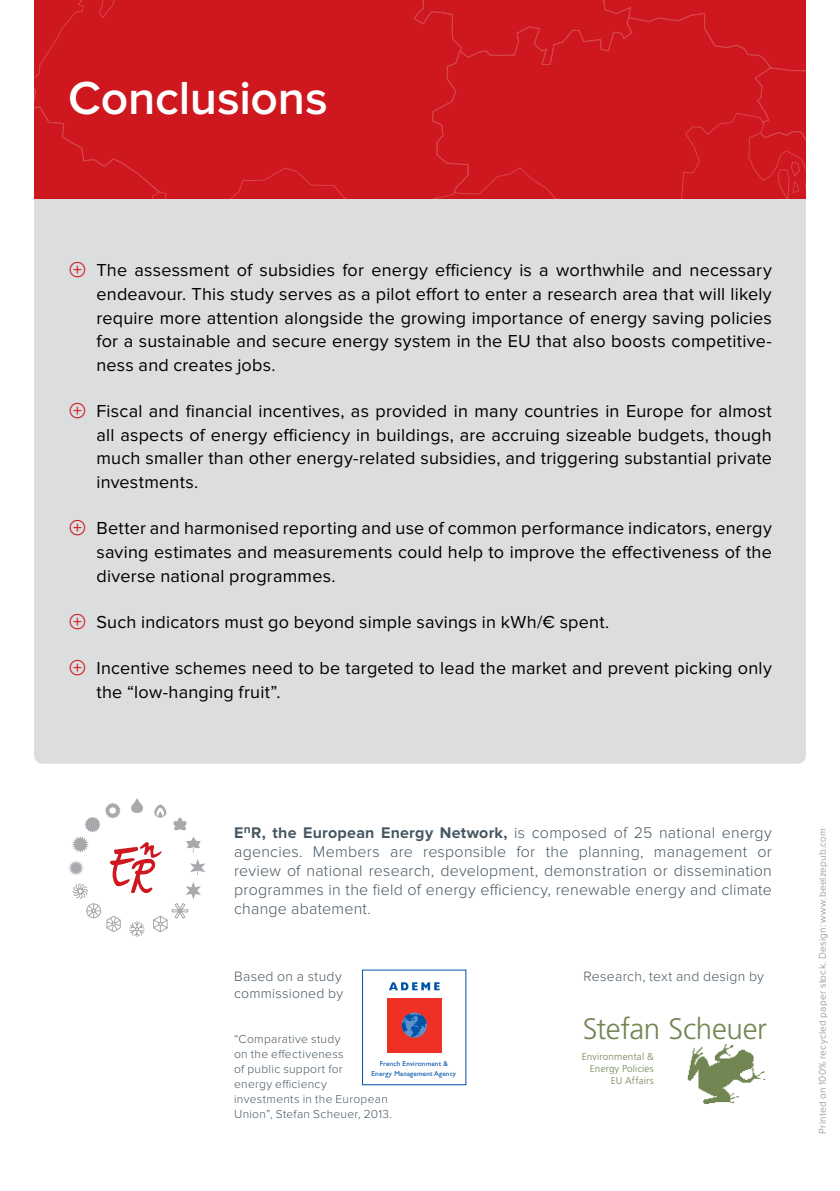
<style>
.page{position:relative;width:840px;height:1191px;background:#fff}
.page>*{position:absolute;margin:0;border:0;box-sizing:border-box;transform-origin:0 0}
.t1{font:600 48px "Proxima Nova";color:#fff}
.t2{font:300 29.6px "Frutiger";letter-spacing:-.015em;color:#718653}
.t3{font:18px/23.6px "Proxima Nova";letter-spacing:.01em;color:#000;text-align:justify}
.t4{font:300 16px/19.2px "Proxima Nova";letter-spacing:.015em;color:#485863;text-align:justify}
.t5{font:300 14px/16.8px "Proxima Nova";letter-spacing:.02em;color:#485863}
.t6{font:300 12px/15px "Proxima Nova";letter-spacing:.025em;color:#485863}
.t7{font:300 10px "Proxima Nova";letter-spacing:.025em;color:#828080}
.t8{font:300 9.8px/11.8px "Frutiger";letter-spacing:.015em;color:#718653;text-align:right}
.t9{font:7.2px/10.2px "Gill Sans";letter-spacing:.02em;color:#0054a6;text-align:center}
.s1{font-weight:700}
</style>
<div class="page">
<div style="left:34px;top:198px;width:771px;height:565px;background:#dcdddf"></div>
<svg style="left:69px;top:798px;width:136px;height:139px"></svg>
<div style="left:387px;top:998px;width:54px;height:54px;background:#ee3124"></div>
<svg style="left:401px;top:1012px;width:25px;height:25px"></svg>
<svg style="left:389px;top:982px;width:50px;height:8px"></svg>
<img style="left:687px;top:1044px;width:79px;height:60px">
<div style="left:34px;top:0;width:379px;height:198px;background:#ce171e"></div>
<div style="left:413px;top:0;width:392px;height:198px;background:#ce171e"></div>
<svg style="left:70px;top:262px;width:15px;height:16px"></svg>
<svg style="left:70px;top:403px;width:15px;height:15px"></svg>
<svg style="left:70px;top:520px;width:15px;height:15px"></svg>
<svg style="left:70px;top:613px;width:15px;height:16px"></svg>
<svg style="left:70px;top:660px;width:15px;height:15px"></svg>
<h1 class="t1" style="left:68px;top:71px;width:261px">Conclusions</h1>
<p class="t3" style="left:96px;top:259px;width:676px">The assessment of subsidies for energy efficiency is a worthwhile and necessary endeavour. This study serves as a pilot effort to enter a research area that will likely require more attention alongside the growing importance of energy saving policies for a sustainable and secure energy system in the EU that also boosts competitive&shy;ness and creates jobs.</p>
<p class="t3" style="left:96px;top:400px;width:676px">Fiscal and financial incentives, as provided in many countries in Europe for almost all aspects of energy efficiency in buildings, are accruing sizeable budgets, though much smaller than other energy-related subsidies, and triggering substantial private investments.</p>
<p class="t3" style="left:96px;top:517px;width:676px">Better and harmonised reporting and use of common performance indicators, energy saving estimates and measurements could help to improve the effectiveness of the diverse national programmes.</p>
<p class="t3" style="left:96px;top:610px;width:514px">Such indicators must go beyond simple savings in kWh/€ spent.</p>
<p class="t3" style="left:96px;top:657px;width:676px">I ncentive schemes need to be targeted to lead the market and prevent picking only the “low-hanging fruit”.</p>
<p class="t4" style="left:234px;top:823px;width:539px"><span class="s1">E</span><sup>n</sup><span class="s1">R, the European Energy Network,</span> is composed of 25 national energy agencies. Members are responsible for the planning, management or review of national research, development, demonstration or dissemination programmes in the field of energy efficiency, renewable energy and climate change abatement.</p>
<p class="t5" style="left:234px;top:968px;width:110px">Based on a study commissioned by</p>
<p class="t6" style="left:234px;top:1031px;width:159px">“Comparative study<br>on the effectiveness<br>of public support for<br>energy efficiency investments in the European<br>Union”, Stefan Scheuer, 2013.</p>
<p class="t9" style="left:371px;top:1058px;width:86px">French Environment &amp;<br>Energy Management Agency</p>
<p class="t5" style="left:583px;top:968px;width:182px">Research, text and design by</p>
<h2 class="t2" style="left:582px;top:1012px;width:185px">Stefan Scheuer</h2>
<p class="t8" style="left:581px;top:1051px;width:73px">Environmental &amp;<br>Energy Policies<br>EU Affairs</p>
<p class="t7" style="left:816px;top:1133px;width:307px;rotate:-90deg">Printed on 100% recycled paper stock. Design: www.beelzepub.com</p>
</div>
